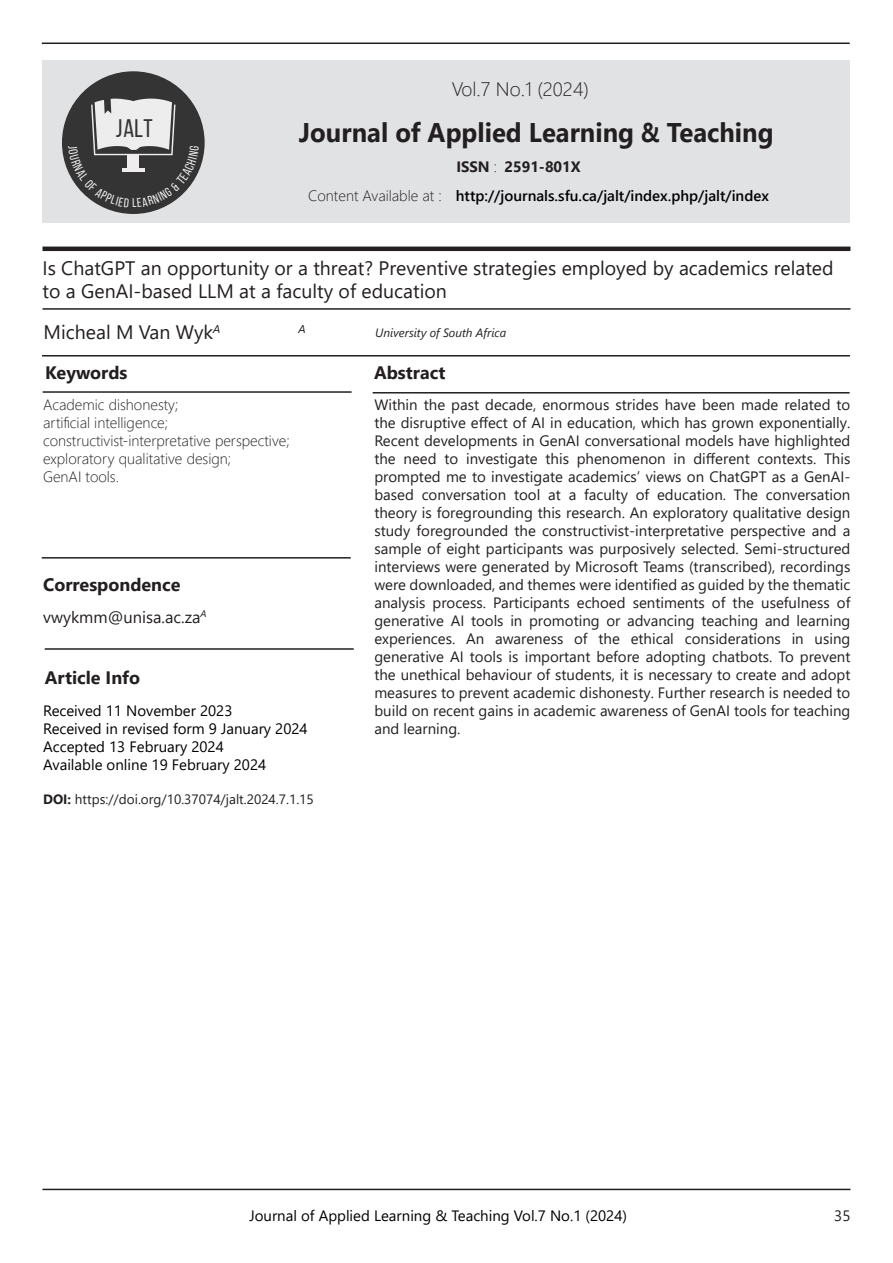
<style>
.page{position:relative;width:893px;height:1263px;background:#fff}
.page>*{position:absolute;margin:0;border:0;box-sizing:border-box;transform-origin:0 0}
.t1{font:700 27px "Segoe UI";color:#231f20;scale:.95 1}
.t2{font:25.5px "Bebas Neue";color:#343434}
.t3{font:19.5px/23.4px "Segoe UI";color:#231f20}
.t4{font:300 19.5px "Segoe UI";color:#231f20}
.t5{font:700 18px "Segoe UI";color:#231f20}
.t6{font:16.5px "Segoe UI";color:#231f20}
.t7{font:15px/18px "Segoe UI";color:#231f20;text-align:justify}
.t8{font:15px "Segoe UI";color:#000}
.t9{font:300 15px/18px "Segoe UI";color:#231f20}
.t10{font:600 15px "Segoe UI";color:#000}
.t11{font:700 15px "Segoe UI";color:#231f20}
.t12{font:13.5px "Segoe UI";color:#231f20}
.t13{font:italic 12px "Segoe UI";color:#231f20}
.t14{font:italic 11.4px "Segoe UI";color:#231f20}
.s1{font-weight:300}
.s2{font-weight:700}
</style>
<div class="page">
<hr style="left:43px;top:1189px;width:807px;height:1px;background:#231f20">
<hr style="left:43px;top:308px;width:807px;height:2px;background:#231f20">
<hr style="left:43px;top:247px;width:807px;height:4px;background:#231f20">
<hr style="left:42px;top:355px;width:808px;height:1px;background:#231f20">
<hr style="left:43px;top:391px;width:309px;height:2px;background:#231f20">
<hr style="left:373px;top:392px;width:477px;height:1px;background:#231f20">
<hr style="left:45px;top:648px;width:309px;height:2px;background:#231f20">
<hr style="left:42px;top:43px;width:808px;height:1px;background:#231f20">
<div style="left:43px;top:61px;width:807px;height:162px;background:#e1e2e4"></div>
<div style="left:62px;top:71px;width:143px;height:143px;background:#343434;border-radius:50%"></div>
<hr style="left:42px;top:557px;width:309px;height:2px;background:#231f20">
<svg style="left:68px;top:97px;width:131px;height:110px"></svg>
<p class="t2" style="left:116px;top:115px;width:38px">JALT</p>
<p class="t4" style="left:452px;top:71px;width:139px">Vol.7 No.1 (2024)</p>
<p class="t1" style="left:299px;top:107px;width:501px">Journal of Applied Learning &amp; Teaching</p>
<p class="t9" style="left:308px;top:185px;width:135px">Content Available at :</p>
<p class="t11" style="left:456px;top:153px;width:42px">ISSN <span class="s1">:</span></p>
<p class="t11" style="left:504px;top:153px;width:78px">2591-801X</p>
<p class="t10" style="left:456px;top:182px;width:315px">http://journals.sfu.ca/jalt/index.php/jalt/index</p>
<p class="t3" style="left:43px;top:255px;width:793px">Is ChatGPT an opportunity or a threat? Preventive strategies employed by academics related to a GenAI-based LLM at a faculty of education</p>
<p class="t3" style="left:44px;top:319px;width:178px">Micheal M Van Wyk<sup>A</sup></p>
<p class="t14" style="left:298px;top:318px;width:9px">A</p>
<p class="t13" style="left:375px;top:321px;width:133px">University of South Africa</p>
<p class="t5" style="left:45px;top:356px;width:84px">Keywords</p>
<p class="t5" style="left:374px;top:356px;width:73px">Abstract</p>
<p class="t9" style="left:43px;top:394px;width:137px">Academic dishonesty;</p>
<p class="t9" style="left:43px;top:412px;width:127px">artificial intelligence;</p>
<p class="t9" style="left:43px;top:430px;width:248px">constructivist-interpretative perspective; exploratory qualitative design;</p>
<p class="t9" style="left:43px;top:466px;width:78px">GenAI tools.</p>
<p class="t7" style="left:374px;top:394px;width:478px">Within the past decade, enormous strides have been made related to the disruptive effect of AI in education, which has grown exponentially.<br>Recent developments in GenAI conversational models have highlighted the need to investigate this phenomenon in different contexts. This prompted me to investigate academics’ views on ChatGPT as a GenAI&shy;based conversation tool at a faculty of education. The conversation theory is foregrounding this research. An exploratory qualitative design study foregrounded the constructivist-interpretative perspective and a sample of eight participants was purposively selected. Semi-structured interviews were generated by Microsoft Teams (transcribed), recordings were downloaded, and themes were identified as guided by the thematic analysis process. Participants echoed sentiments of the usefulness of generative AI tools in promoting or advancing teaching and learning experiences. An awareness of the ethical considerations in using generative AI tools is important before adopting chatbots. To prevent the unethical behaviour of students, it is necessary to create and adopt measures to prevent academic dishonesty. Further research is needed to build on recent gains in academic awareness of GenAI tools for teaching and learning.</p>
<p class="t5" style="left:43px;top:568px;width:139px">Correspondence</p>
<p class="t6" style="left:43px;top:601px;width:165px">vwykmm@unisa.ac.za<sup>A</sup></p>
<p class="t5" style="left:45px;top:661px;width:97px">Article Info</p>
<p class="t8" style="left:43px;top:697px;width:191px">Received 11 November 2023</p>
<p class="t8" style="left:43px;top:715px;width:266px">Received in revised form 9 January 2024</p>
<p class="t8" style="left:43px;top:733px;width:182px">Accepted 13 February 2024</p>
<p class="t8" style="left:43px;top:751px;width:225px">Available online 19 February 2024</p>
<p class="t12" style="left:43px;top:787px;width:272px"><span class="s2">DOI:</span> https://doi.org/10.37074/jalt.2024.7.1.15</p>
<p class="t8" style="left:249px;top:1201px;width:379px">Journal of Applied Learning &amp; Teaching Vol.7 No.1 (2024)</p>
<p class="t7" style="left:834px;top:1205px;width:18px">35</p>
</div>
